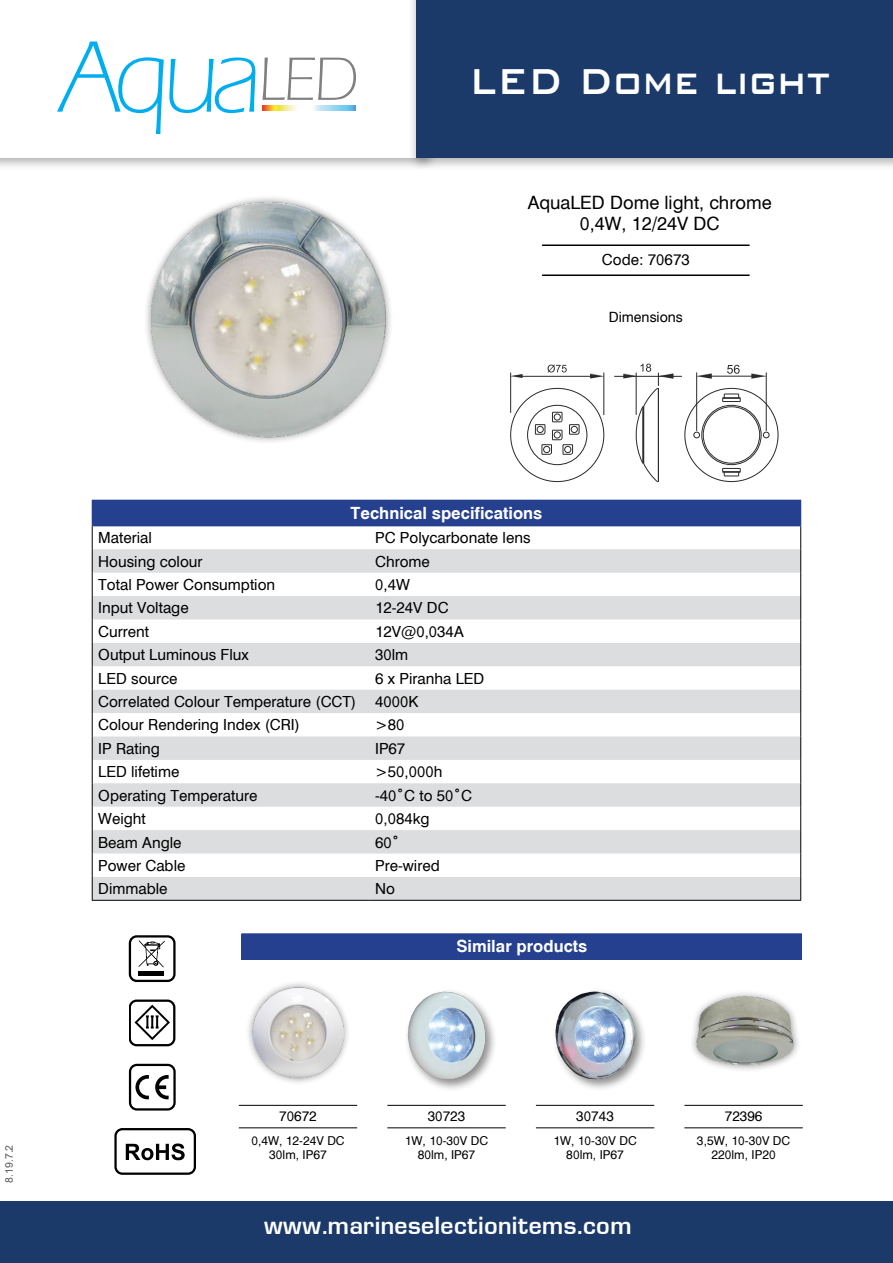
<style>
.page{position:relative;width:893px;height:1263px;background:#fff}
.page>*{position:absolute;margin:0;border:0;box-sizing:border-box;transform-origin:0 0}
.t1{font:48.15px "AG Bank Gothic Cnd Bold";color:#fff}
.t2{font:27px "UB Europa Bold";color:#fff}
.t3{font:18px/21.6px "UB Helvetica Normal";color:#000;text-align:center}
.t4{font:16.5px "UB Helvetica Bold";color:#fff}
.t5{font:15px "UB Helvetica Normal";color:#000}
.t6{font:13.8px "UB Helvetica Normal";color:#000}
.t7{font:13.5px "UB Helvetica Normal";color:#000}
.t8{font:12px/14.4px "UB Helvetica Normal";color:#000;text-align:center}
.t9{font:10.5px "Arial";color:#58595b}
</style>
<div class="page">
<div style="left:92px;top:500px;width:709px;height:26px;background:#25408f"></div>
<svg style="left:93px;top:549px;width:707px;height:351px;fill:#dcddde"></svg>
<svg style="left:92px;top:526px;width:1px;height:374px"></svg>
<svg style="left:800px;top:526px;width:1px;height:374px"></svg>
<hr style="left:92px;top:900px;width:277px;height:1px;background:#000">
<hr style="left:369px;top:900px;width:432px;height:1px;background:#000">
<hr style="left:542px;top:274px;width:208px;height:2px;background:#000">
<hr style="left:542px;top:244px;width:208px;height:2px;background:#000">
<div style="left:242px;top:934px;width:560px;height:25px;background:#25408f"></div>
<hr style="left:241px;top:933px;width:561px;height:1px;background:#25408f">
<svg style="left:241px;top:934px;width:1px;height:25px"></svg>
<svg style="left:128px;top:935px;width:48px;height:48px"></svg>
<svg style="left:129px;top:999px;width:47px;height:48px"></svg>
<svg style="left:128px;top:1063px;width:48px;height:48px"></svg>
<svg style="left:126px;top:1143px;width:59px;height:17px"></svg>
<div style="left:114px;top:1128px;width:82px;height:47px;border:2px solid #000;border-radius:7px"></div>
<div style="left:703px;top:407px;width:57px;height:56px;border:1px solid #2b2929;border-radius:50%"></div>
<div style="left:702px;top:405px;width:59px;height:60px;border:1px solid #2b2929;border-radius:50%"></div>
<svg style="left:722px;top:394px;width:19px;height:8px"></svg>
<svg style="left:722px;top:468px;width:19px;height:9px"></svg>
<hr style="left:766px;top:372px;width:1px;height:59px;background:#2b2929">
<hr style="left:696px;top:372px;width:1px;height:59px;background:#2b2929">
<hr style="left:704px;top:376px;width:55px;height:1px;background:#2b2929">
<svg style="left:751px;top:374px;width:15px;height:5px"></svg>
<svg style="left:727px;top:365px;width:13px;height:9px"></svg>
<svg style="left:763px;top:432px;width:6px;height:6px"></svg>
<svg style="left:694px;top:432px;width:6px;height:6px"></svg>
<svg style="left:696px;top:374px;width:16px;height:5px"></svg>
<hr style="left:614px;top:376px;width:68px;height:1px;background:#2b2929">
<svg style="left:623px;top:364px;width:50px;height:118px"></svg>
<div style="left:527px;top:405px;width:60px;height:60px;border:1px solid #2b2929;border-radius:50%"></div>
<hr style="left:510px;top:373px;width:1px;height:40px;background:#2b2929">
<hr style="left:604px;top:373px;width:1px;height:42px;background:#2b2929">
<hr style="left:518px;top:376px;width:78px;height:1px;background:#2b2929">
<svg style="left:511px;top:374px;width:12px;height:4px"></svg>
<svg style="left:548px;top:364px;width:19px;height:9px"></svg>
<svg style="left:590px;top:374px;width:15px;height:4px"></svg>
<svg style="left:535px;top:412px;width:45px;height:43px"></svg>
<div style="left:0;top:0;width:439px;height:171px;background:#000;opacity:.3"></div>
<div style="left:0;top:0;width:429px;height:157px;background:#fff"></div>
<div style="left:0;top:1201px;width:893px;height:62px;background:#1b3a6a"></div>
<div style="left:408px;top:0;width:485px;height:171px;background:#000;opacity:.3"></div>
<div style="left:417px;top:0;width:476px;height:157px;background:#1b3a6a"></div>
<svg style="left:57px;top:42px;width:198px;height:92px"></svg>
<svg style="left:262px;top:58px;width:94px;height:42px"></svg>
<img style="left:262px;top:105px;width:94px;height:6px">
<img style="left:125px;top:166px;width:290px;height:276px">
<hr style="left:239px;top:1127px;width:118px;height:1px;background:#000">
<hr style="left:239px;top:1105px;width:118px;height:1px;background:#000">
<img style="left:248px;top:983px;width:100px;height:99px">
<hr style="left:387px;top:1127px;width:119px;height:1px;background:#000">
<hr style="left:387px;top:1105px;width:119px;height:1px;background:#000">
<div style="left:404px;top:988px;width:93px;height:104px;background:#000;opacity:.45"></div>
<img style="left:408px;top:992px;width:77px;height:87px">
<hr style="left:536px;top:1127px;width:118px;height:1px;background:#000">
<hr style="left:536px;top:1105px;width:118px;height:1px;background:#000">
<div style="left:552px;top:988px;width:96px;height:103px;background:#000;opacity:.45"></div>
<img style="left:556px;top:991px;width:79px;height:88px">
<hr style="left:684px;top:1127px;width:119px;height:1px;background:#000">
<hr style="left:684px;top:1105px;width:119px;height:1px;background:#000">
<div style="left:689px;top:990px;width:113px;height:83px;background:#000;opacity:.45"></div>
<img style="left:695px;top:996px;width:101px;height:69px">
<h1 class="t1" style="left:469px;top:57px;width:363px">LED Dome light</h1>
<p class="t3" style="left:528px;top:192px;width:245px">AquaLED Dome light, chrome<br>0,4W, 12/24V DC</p>
<p class="t5" style="left:602px;top:251px;width:89px">Code: 70673</p>
<p class="t6" style="left:609px;top:310px;width:76px">Dimensions</p>
<p class="t4" style="left:351px;top:503px;width:193px">Technical specifications</p>
<p class="t5" style="left:98px;top:529px;width:55px">Material</p>
<p class="t5" style="left:375px;top:529px;width:157px">PC Polycarbonate lens</p>
<p class="t5" style="left:98px;top:553px;width:106px">Housing colour</p>
<p class="t5" style="left:375px;top:553px;width:56px">Chrome</p>
<p class="t5" style="left:98px;top:576px;width:178px">Total Power Consumption</p>
<p class="t5" style="left:375px;top:576px;width:36px">0,4W</p>
<p class="t5" style="left:98px;top:600px;width:92px">Input Voltage</p>
<p class="t5" style="left:375px;top:600px;width:75px">12-24V DC</p>
<p class="t5" style="left:98px;top:623px;width:52px">Current</p>
<p class="t5" style="left:375px;top:623px;width:90px">12V@0,034A</p>
<p class="t5" style="left:98px;top:646px;width:152px">Output Luminous Flux</p>
<p class="t5" style="left:375px;top:646px;width:35px">30lm</p>
<p class="t5" style="left:98px;top:670px;width:81px">LED source</p>
<p class="t5" style="left:375px;top:670px;width:111px">6 x Piranha LED</p>
<p class="t5" style="left:98px;top:693px;width:259px">Correlated Colour Temperature (CCT)</p>
<p class="t5" style="left:375px;top:693px;width:45px">4000K</p>
<p class="t5" style="left:98px;top:717px;width:203px">Colour Rendering Index (CRI)</p>
<p class="t5" style="left:375px;top:717px;width:31px">&gt;80</p>
<p class="t5" style="left:98px;top:740px;width:63px">IP Rating</p>
<p class="t5" style="left:375px;top:740px;width:32px">IP67</p>
<p class="t5" style="left:98px;top:763px;width:83px">LED lifetime</p>
<p class="t5" style="left:375px;top:763px;width:69px">&gt;50,000h</p>
<p class="t5" style="left:98px;top:787px;width:161px">Operating Temperature</p>
<p class="t5" style="left:375px;top:787px;width:98px">-40°C to 50°C</p>
<p class="t5" style="left:98px;top:810px;width:49px">Weight</p>
<p class="t5" style="left:375px;top:810px;width:56px">0,084kg</p>
<p class="t5" style="left:98px;top:834px;width:85px">Beam Angle</p>
<p class="t5" style="left:375px;top:834px;width:26px">60°</p>
<p class="t5" style="left:98px;top:857px;width:89px">Power Cable</p>
<p class="t5" style="left:375px;top:857px;width:66px">Pre-wired</p>
<p class="t5" style="left:98px;top:880px;width:71px">Dimmable</p>
<p class="t5" style="left:375px;top:880px;width:21px">No</p>
<p class="t4" style="left:456px;top:937px;width:132px">Similar products</p>
<p class="t7" style="left:279px;top:1108px;width:39px">70672</p>
<p class="t7" style="left:428px;top:1108px;width:39px">30723</p>
<p class="t7" style="left:576px;top:1108px;width:39px">30743</p>
<p class="t7" style="left:725px;top:1108px;width:39px">72396</p>
<p class="t9" style="left:2px;top:1182px;width:39px;rotate:-90deg">8.19.7.2</p>
<p class="t8" style="left:251px;top:1133px;width:95px">0,4W, 12-24V DC<br>30lm, IP67</p>
<p class="t8" style="left:405px;top:1133px;width:85px">1W, 10-30V DC<br>80lm, IP67</p>
<p class="t8" style="left:553px;top:1133px;width:85px">1W, 10-30V DC<br>80lm, IP67</p>
<p class="t8" style="left:697px;top:1133px;width:95px">3,5W, 10-30V DC<br>220lm, IP20</p>
<h2 class="t2" style="left:263px;top:1213px;width:369px">www.marineselectionitems.com</h2>
</div>
